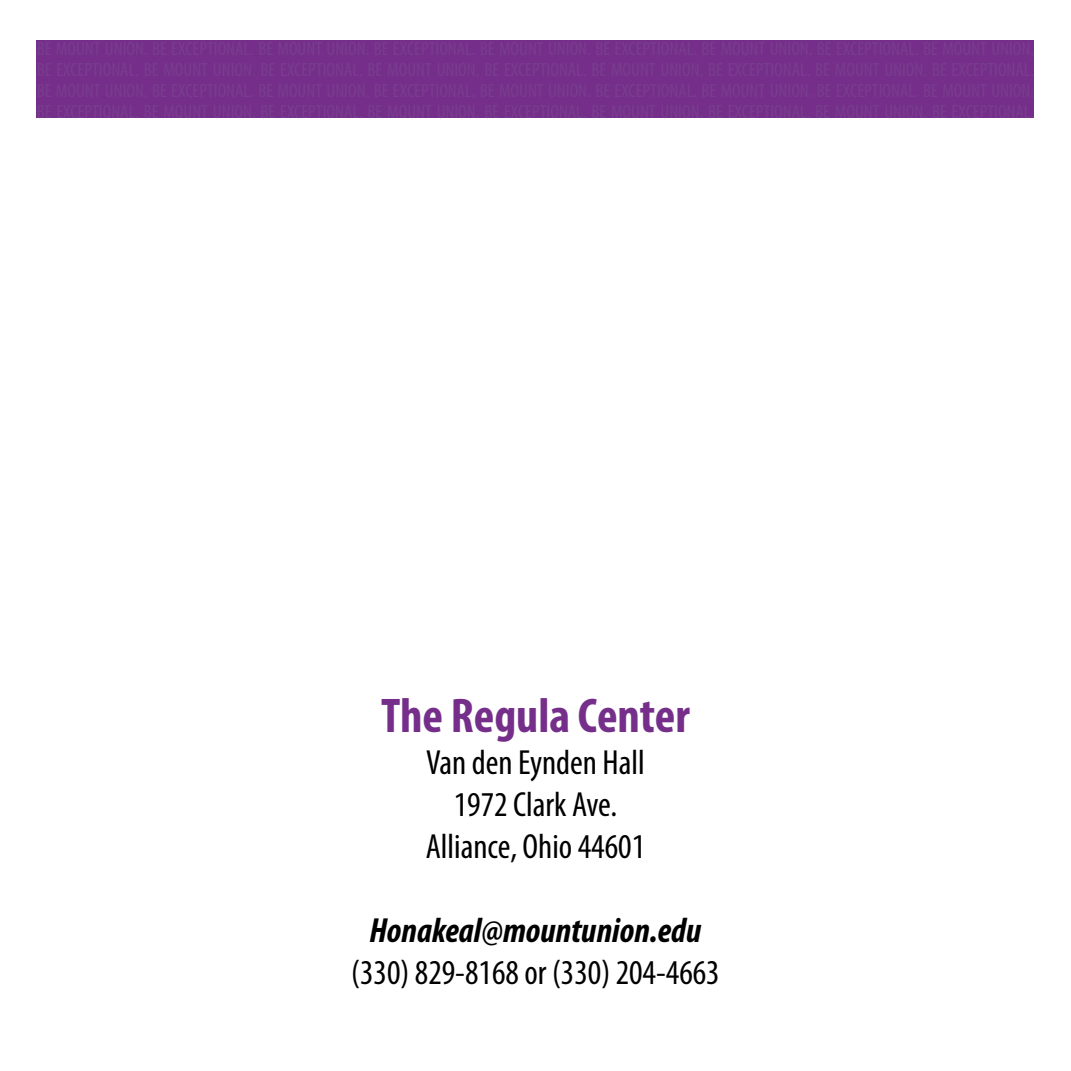
<style>
.page{position:relative;width:1071px;height:1071px;background:#fff}
.page>*{position:absolute;margin:0;border:0;box-sizing:border-box;transform-origin:0 0}
.t1{font:700 condensed 49px "Myriad Pro";color:#752f8a}
.t2{font:condensed 35px/42px "Myriad Pro";color:#000;text-align:center}
.t3{font:italic 700 condensed 35px "Myriad Pro";color:#000}
</style>
<div class="page">
<div style="left:37px;top:40px;width:997px;height:78px;background:#752f8a"></div>
<h1 class="t1" style="left:381px;top:685px;width:310px">The Regula Center</h1>
<p class="t2" style="left:426px;top:741px;width:221px">Van den Eynden Hall<br>1972 Clark Ave.<br>Alliance, Ohio 44601</p>
<p class="t3" style="left:369px;top:909px;width:334px">Honakeal@mountunion.edu</p>
<p class="t2" style="left:351px;top:951px;width:370px">(330) 829-8168 or (330) 204-4663</p>
</div>
